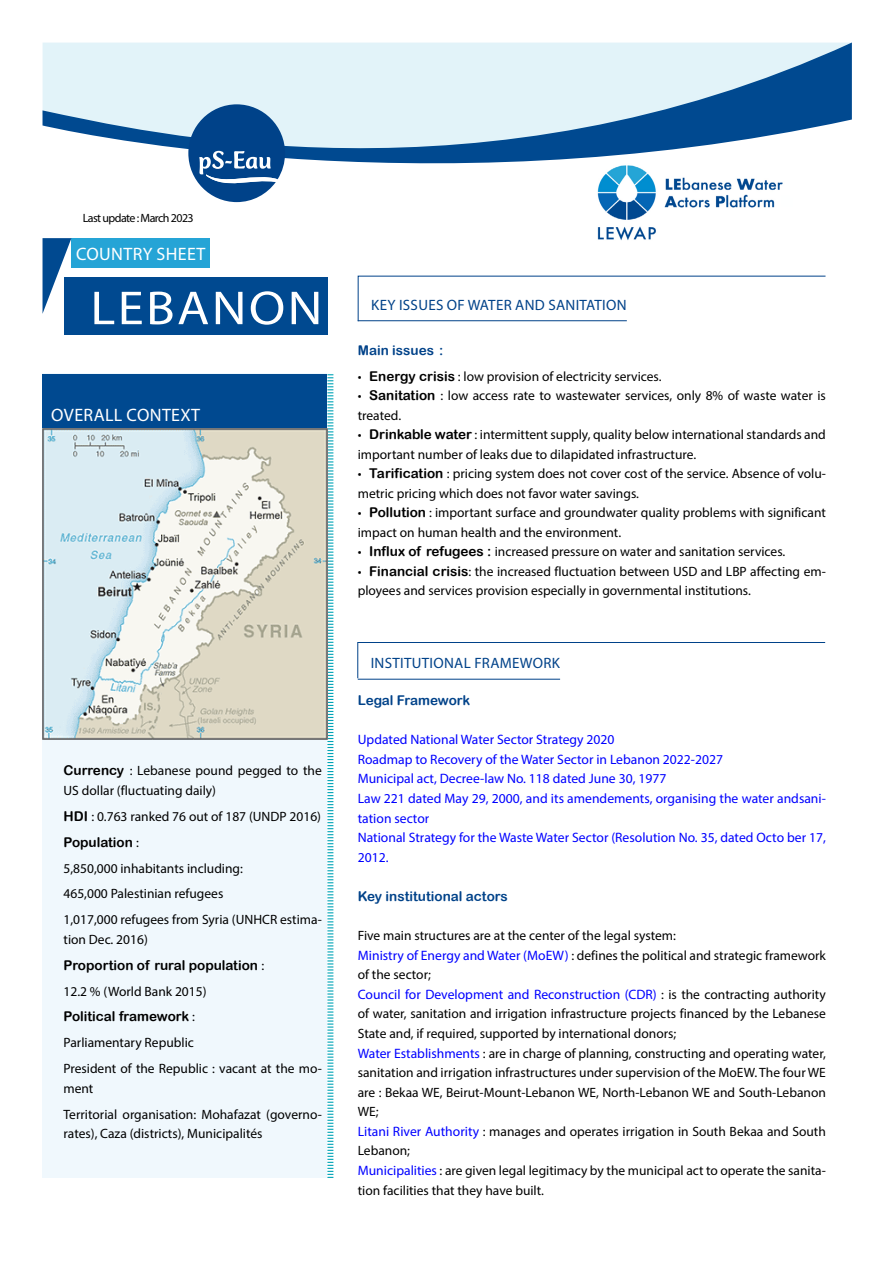
<style>
.page{position:relative;width:893px;height:1263px;background:#fff}
.page>*{position:absolute;margin:0;border:0;box-sizing:border-box;transform-origin:0 0}
.t1{font:48px "Myriad Pro";letter-spacing:.045em;color:#fff;scale:1.1 1}
.t2{font:18px "Myriad Pro";letter-spacing:.02em;color:#fff}
.t3{font:15px "Myriad Pro";letter-spacing:.02em;color:#004289}
.t4{font:13.65px/19.6px "Myriad Pro";color:#00f}
.t5{font:13.5px/19.5px "Myriad Pro";color:#000}
.t6{font:13.5px "Arial Rounded MT Bold";color:#000}
.t7{font:13.5px "Arial Rounded MT Bold";color:#004289}
.t8{font:12px "Myriad Pro";letter-spacing:-.05em;color:#000}
.s1{font-family:"Arial Rounded MT Bold"}
.s2{font-family:"Myriad Pro"}
.s3{font-size:13.65px;color:#00f}
.s4{font-size:13.5px;color:#000}
</style>
<div class="page">
<hr style="left:358px;top:679px;width:202px;height:1px;background:#004289">
<div style="left:43px;top:373px;width:284px;height:805px;background:#f0f8fd"></div>
<div style="left:72px;top:238px;width:138px;height:30px;background:#25a4d6"></div>
<svg style="left:43px;top:238px;width:28px;height:75px"></svg>
<div style="left:43px;top:374px;width:284px;height:55px;background:#004990"></div>
<svg style="left:326px;top:374px;width:8px;height:804px"></svg>
<img style="left:43px;top:429px;width:285px;height:310px">
<svg style="left:43px;top:43px;width:809px;height:160px;fill:#e2f3f9"></svg>
<svg style="left:188px;top:104px;width:97px;height:98px"></svg>
<div style="left:64px;top:278px;width:263px;height:57px;background:#004990"></div>
<svg style="left:357px;top:642px;width:469px;height:37px"></svg>
<img style="left:587px;top:161px;width:205px;height:80px">
<svg style="left:357px;top:275px;width:469px;height:47px"></svg>
<p class="t8" style="left:83px;top:211px;width:112px">Last update : March 2023</p>
<h2 class="t2" style="left:76px;top:243px;width:131px">COUNTRY SHEET</h2>
<h1 class="t1" style="left:90px;top:278px;width:212px">LEBANON</h1>
<h2 class="t2" style="left:51px;top:404px;width:151px">OVERALL CONTEXT</h2>
<p class="t5" style="left:64px;top:761px;width:260px"><span class="s1">Currency</span> : Lebanese pound pegged to the<br>US dollar (fluctuating daily)</p>
<p class="t5" style="left:64px;top:806px;width:259px"><span class="s1">HDI</span> : 0.763 ranked 76 out of 187 (UNDP 2016)</p>
<p class="t6" style="left:64px;top:834px;width:77px">Population <span class="s2">:</span></p>
<p class="t5" style="left:64px;top:855px;width:260px;line-height:26px">5,850,000 inhabitants including:<br>465,000 Palestinian refugees<br>1,017,000 refugees from Syria (UNHCR estima-</p>
<p class="t5" style="left:64px;top:929px;width:86px">tion Dec. 2016)</p>
<p class="t6" style="left:64px;top:957px;width:202px">Proportion of rural population <span class="s2">:</span></p>
<p class="t5" style="left:64px;top:981px;width:145px">12.2 % (World Bank 2015)</p>
<p class="t6" style="left:64px;top:1009px;width:133px">Political framework <span class="s2">:</span></p>
<p class="t5" style="left:64px;top:1029px;width:260px;line-height:26px">Parliamentary Republic<br>President of the Republic : vacant at the mo-</p>
<p class="t5" style="left:64px;top:1075px;width:260px;line-height:26px">ment<br>Territorial organisation: Mohafazat (governo-</p>
<p class="t5" style="left:64px;top:1123px;width:200px">rates), Caza (districts), Municipalités</p>
<p class="t3" style="left:371px;top:295px;width:257px">KEY ISSUES OF WATER AND SANITATION</p>
<p class="t7" style="left:358px;top:342px;width:87px">Main issues :</p>
<p class="t5" style="left:358px;top:366px;width:305px">• <span class="s1">Energy crisis</span> : low provision of electricity services.</p>
<p class="t5" style="left:358px;top:386px;width:470px">• <span class="s1">Sanitation</span> : low access rate to wastewater services, only 8% of waste water is treated.</p>
<p class="t5" style="left:358px;top:425px;width:470px">• <span class="s1">Drinkable water</span> : intermittent supply, quality below international standards and important number of leaks due to dilapidated infrastructure.</p>
<p class="t5" style="left:358px;top:464px;width:470px">• <span class="s1">Tarification</span> : pricing system does not cover cost of the service. Absence of volu&shy;metric pricing which does not favor water savings.</p>
<p class="t5" style="left:358px;top:503px;width:470px">• <span class="s1">Pollution</span> : important surface and groundwater quality problems with significant impact on human health and the environment.</p>
<p class="t5" style="left:358px;top:542px;width:429px">• <span class="s1">Influx of refugees :</span> increased pressure on water and sanitation services.</p>
<p class="t5" style="left:358px;top:561px;width:470px">• <span class="s1">Financial crisis</span>: the increased fluctuation between USD and LBP affecting em&shy;ployees and services provision especially in governmental institutions.</p>
<p class="t3" style="left:371px;top:654px;width:191px">INSTITUTIONAL FRAMEWORK</p>
<p class="t7" style="left:358px;top:692px;width:114px">Legal Framework</p>
<p class="t4" style="left:358px;top:729px;width:470px">Updated National Water Sector Strategy 2020<br>Roadmap to Recovery of the Water Sector in Lebanon 2022-2027<br>Municipal act, Decree-law No. 118 dated June 30, 1977<br>Law 221 dated May 29, 2000, and its amendements, organising the water andsani&shy;tation sector<br>National Strategy for the Waste Water Sector (Resolution No. 35, dated Octo ber 17, 2012.</p>
<p class="t7" style="left:358px;top:888px;width:152px">Key institutional actors</p>
<p class="t5" style="left:358px;top:925px;width:470px">Five main structures are at the center of the legal system:<br><span class="s3">Ministry of Energy and Water (MoEW)</span> : defines the political and strategic framework of the sector;</p>
<p class="t4" style="left:358px;top:984px;width:470px">Council for Development and Reconstruction (CDR) <span class="s4">: is the contracting authority</span></p>
<p class="t5" style="left:358px;top:1004px;width:470px">of water, sanitation and irrigation infrastructure projects financed by the Lebanese State and, if required, supported by international donors;<br><span class="s3">Water Establishments</span> : are in charge of planning, constructing and operating water, sanitation and irrigation infrastructures under supervision of the MoEW. The four WE are : Bekaa WE, Beirut-Mount-Lebanon WE, North-Lebanon WE and South-Lebanon WE;<br><span class="s3">Litani River Authority</span> : manages and operates irrigation in South Bekaa and South Lebanon;<br><span class="s3">Municipalities</span> : are given legal legitimacy by the municipal act to operate the sanita&shy;tion facilities that they have built.</p>
</div>
